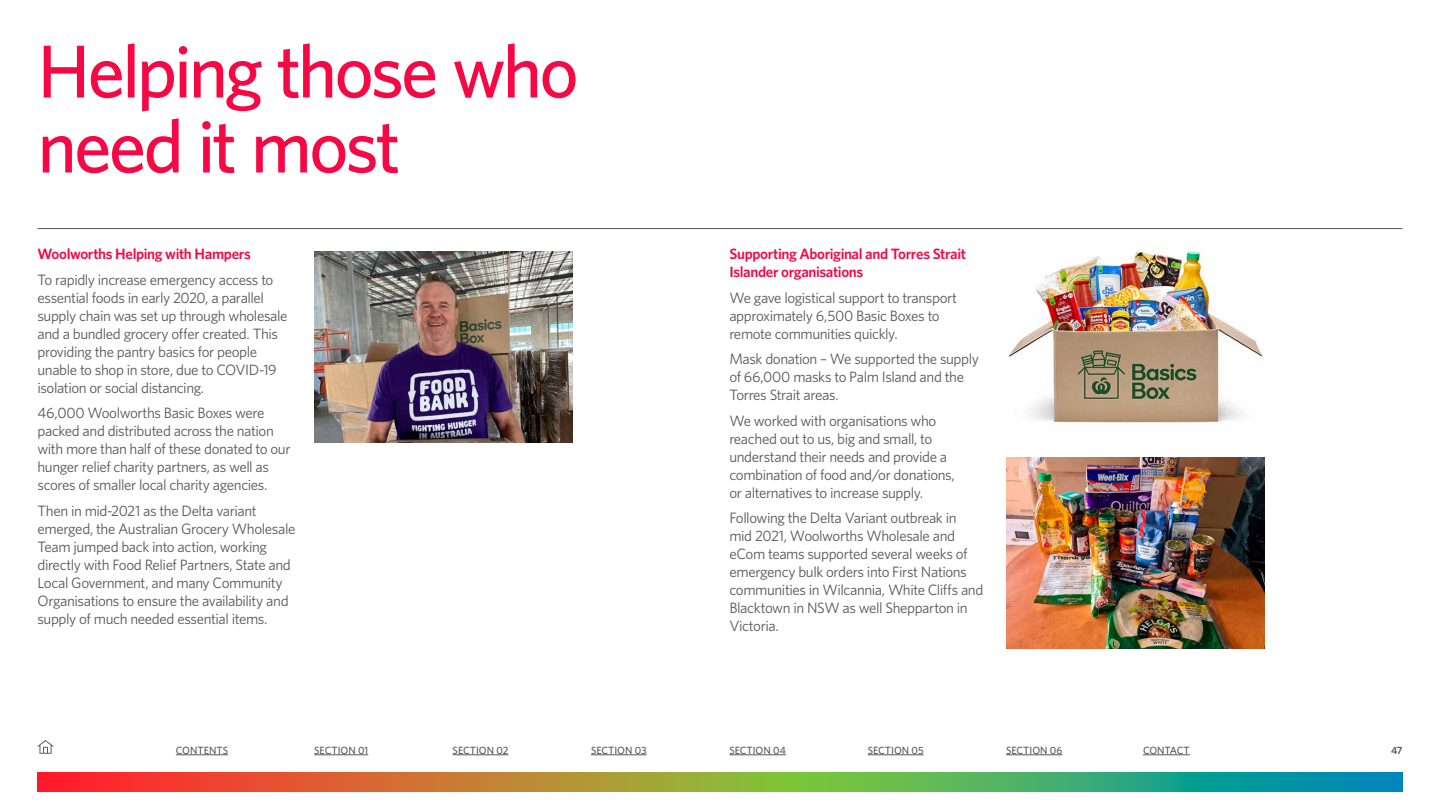
<style>
.page{position:relative;width:1440px;height:810px;background:#fff}
.page>*{position:absolute;margin:0;border:0;box-sizing:border-box;transform-origin:0 0}
.t1{font:500 75px/75px "Whitney";letter-spacing:-.04em;color:#f60845}
.t2{font:15px/18px "Whitney";letter-spacing:-.03em;color:#57575a}
.t3{font:600 15px/18px "Whitney";letter-spacing:-.025em;color:#f60845}
.t4{font:500 10.5px "Whitney";color:#57575a}
.t5{font:600 10.5px "Whitney";color:#57575a}
</style>
<div class="page">
<hr style="left:38px;top:228px;width:1364px;height:1px;background:#57575a">
<svg style="left:38px;top:772px;width:1364px;height:19px;background:#878952"></svg>
<hr style="left:314px;top:755px;width:54px;height:1px;background:#57575a">
<hr style="left:453px;top:755px;width:55px;height:1px;background:#57575a">
<hr style="left:591px;top:755px;width:56px;height:1px;background:#57575a">
<hr style="left:729px;top:755px;width:57px;height:1px;background:#57575a">
<hr style="left:868px;top:755px;width:56px;height:1px;background:#57575a">
<hr style="left:1006px;top:755px;width:56px;height:1px;background:#57575a">
<hr style="left:1143px;top:755px;width:47px;height:1px;background:#57575a">
<svg style="left:37px;top:740px;width:17px;height:14px"></svg>
<hr style="left:176px;top:755px;width:52px;height:1px;background:#57575a">
<img style="left:1008px;top:249px;width:255px;height:174px">
<img style="left:1006px;top:458px;width:258px;height:191px">
<img style="left:314px;top:251px;width:258px;height:191px">
<h1 class="t1" style="left:38px;top:33px;width:543px">Helping those who need it most</h1>
<p class="t3" style="left:38px;top:245px;width:215px">Woolworths Helping with Hampers</p>
<p class="t2" style="left:38px;top:270px;width:252px">To rapidly increase emergency access to essential foods in early 2020, a parallel supply chain was set up through wholesale and a bundled grocery offer created. This providing the pantry basics for people unable to shop in store, due to COVID-19 isolation or social distancing.</p>
<p class="t2" style="left:38px;top:404px;width:255px">46,000 Woolworths Basic Boxes were packed and distributed across the nation with more than half of these donated to our hunger relief charity partners, as well as scores of smaller local charity agencies.</p>
<p class="t2" style="left:38px;top:501px;width:260px">Then in mid-2021 as the Delta variant emerged, the Australian Grocery Wholesale Team jumped back into action, working directly with Food Relief Partners, State and Local Government, and many Community Organisations to ensure the availability and supply of much needed essential items.</p>
<p class="t3" style="left:729px;top:245px;width:238px">Supporting Aboriginal and Torres Strait<br>Islander organisations</p>
<p class="t2" style="left:729px;top:288px;width:229px">We gave logistical support to transport approximately 6,500 Basic Boxes to remote communities quickly.</p>
<p class="t2" style="left:729px;top:350px;width:251px">Mask donation – We supported the supply of 66,000 masks to Palm Island and the<br>Torres Strait areas.</p>
<p class="t2" style="left:729px;top:411px;width:227px">We worked with organisations who reached out to us, big and small, to understand their needs and provide a combination of food and/or donations, or alternatives to increase supply.</p>
<p class="t2" style="left:729px;top:509px;width:256px">Following the Delta Variant outbreak in<br>mid 2021, Woolworths Wholesale and eCom teams supported several weeks of emergency bulk orders into First Nations communities in Wilcannia, White Cliffs and Blacktown in NSW as well Shepparton in Victoria.</p>
<p class="t4" style="left:176px;top:743px;width:54px">CONTENTS</p>
<p class="t4" style="left:314px;top:743px;width:56px">SECTION 01</p>
<p class="t4" style="left:453px;top:743px;width:57px">SECTION 02</p>
<p class="t4" style="left:591px;top:743px;width:57px">SECTION 03</p>
<p class="t4" style="left:729px;top:743px;width:58px">SECTION 04</p>
<p class="t4" style="left:868px;top:743px;width:57px">SECTION 05</p>
<p class="t4" style="left:1006px;top:743px;width:58px">SECTION 06</p>
<p class="t4" style="left:1143px;top:743px;width:48px">CONTACT</p>
<p class="t5" style="left:1391px;top:743px;width:13px">47</p>
</div>
